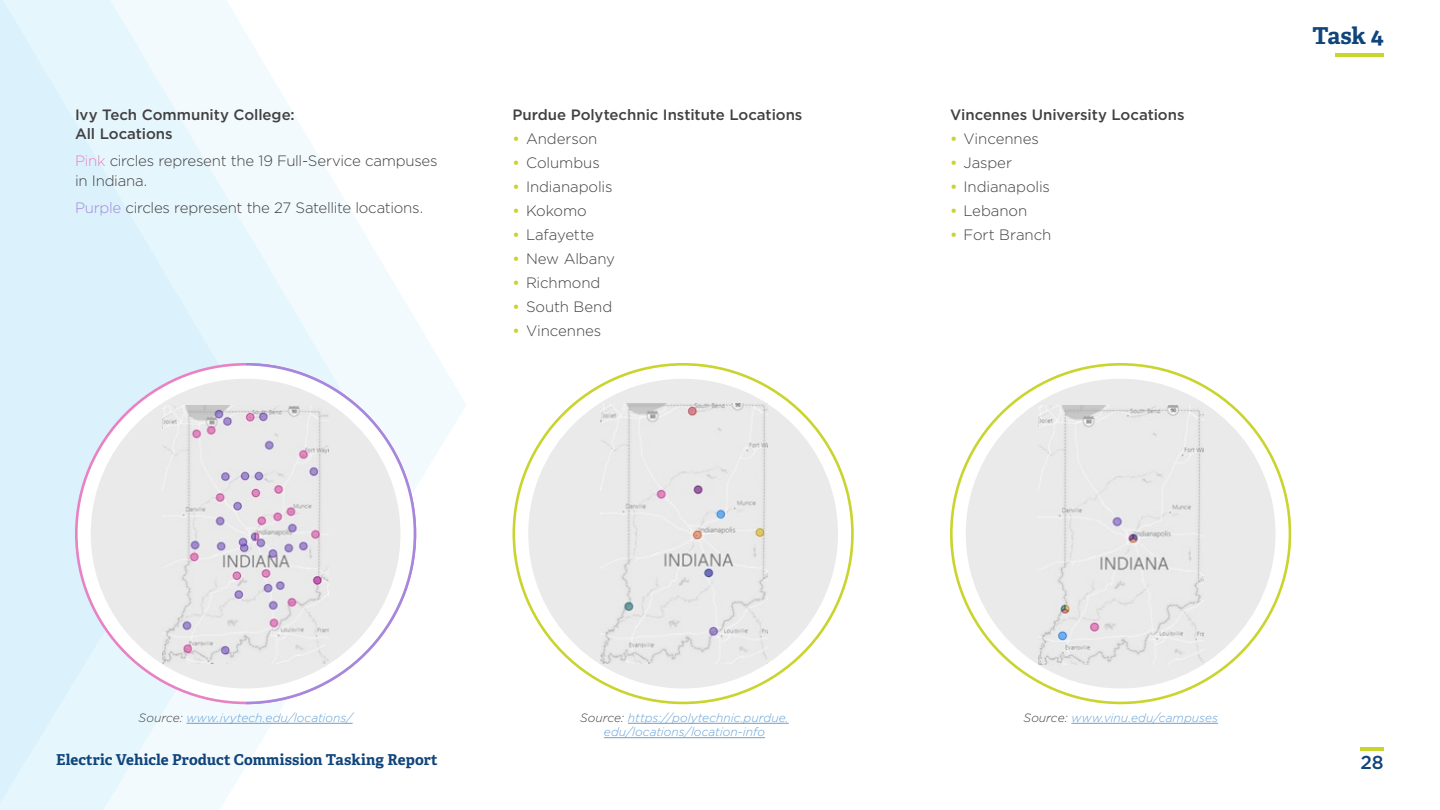
<style>
.page{position:relative;width:1440px;height:810px;background:#fff}
.page>*{position:absolute;margin:0;border:0;box-sizing:border-box;transform-origin:0 0}
.t1{font:700 23.25px "Adelle";color:#10457b}
.t2{font:500 18.75px "Gotham";color:#10457b}
.t3{font:300 15px/19.5px "Gotham";letter-spacing:-.01em;color:#414042}
.t4{font:500 15px/19.5px "Gotham";letter-spacing:-.005em;color:#414042}
.t5{font:700 15px "Adelle";letter-spacing:.005em;color:#10457b}
.t6{font:italic 300 12px/14.4px "Gotham";color:#65a1d6;text-align:center}
.s1{color:#e782c4}
.s2{color:#a588dc}
.s3{font-weight:500;color:#cad42e}
.s4{color:#414042}
</style>
<div class="page">
<svg style="left:350px;top:210px;width:116px;height:513px"></svg>
<svg style="left:243px;top:29px;width:107px;height:741px;fill:#f2fafe"></svg>
<svg style="left:0;top:0;width:243px;height:810px;fill:#dcf2fc"></svg>
<div style="left:528px;top:379px;width:310px;height:309px;background:#eaeaea;border-radius:50%"></div>
<div style="left:966px;top:379px;width:309px;height:309px;background:#eaeaea;border-radius:50%"></div>
<img style="left:601px;top:404px;width:167px;height:260px">
<img style="left:1038px;top:405px;width:165px;height:260px">
<hr style="left:1335px;top:53px;width:49px;height:3px;background:#cad42e">
<div style="left:76px;top:364px;width:339px;height:339px;background:#fff;border-radius:50%"></div>
<svg style="left:243px;top:362px;width:175px;height:344px"></svg>
<div style="left:91px;top:379px;width:309px;height:309px;background:#eaeaea;border-radius:50%"></div>
<img style="left:162px;top:405px;width:167px;height:259px">
<hr style="left:628px;top:723px;width:161px;height:1px;background:#65a1d6">
<hr style="left:604px;top:737px;width:161px;height:1px;background:#65a1d6">
<hr style="left:186px;top:723px;width:167px;height:1px;background:#65a1d6">
<hr style="left:1071px;top:723px;width:147px;height:1px;background:#65a1d6">
<hr style="left:1360px;top:748px;width:24px;height:3px;background:#cad42e">
<p class="t4" style="left:75px;top:105px;width:221px">Ivy Tech Community College:<br>All Locations</p>
<p class="t3" style="left:75px;top:151px;width:364px"><span class="s1">Pink</span> circles represent the 19 Full-Service campuses in Indiana.</p>
<p class="t3" style="left:75px;top:198px;width:350px"><span class="s2">Purple</span> circles represent the 27 Satellite locations.</p>
<p class="t4" style="left:512px;top:105px;width:292px">Purdue Polytechnic Institute Locations</p>
<p class="t3" style="left:512px;top:129px;width:86px"><span class="s3">•</span> Anderson</p>
<p class="t3" style="left:512px;top:153px;width:89px"><span class="s3">•</span> Columbus</p>
<p class="t3" style="left:512px;top:177px;width:102px"><span class="s3">•</span> Indianapolis</p>
<p class="t3" style="left:512px;top:201px;width:76px"><span class="s3">•</span> Kokomo</p>
<p class="t3" style="left:512px;top:225px;width:83px"><span class="s3">•</span> Lafayette</p>
<p class="t3" style="left:512px;top:249px;width:104px"><span class="s3">•</span> New Albany</p>
<p class="t3" style="left:512px;top:273px;width:90px"><span class="s3">•</span> Richmond</p>
<p class="t3" style="left:512px;top:297px;width:101px"><span class="s3">•</span> South Bend</p>
<p class="t3" style="left:512px;top:321px;width:90px"><span class="s3">•</span> Vincennes</p>
<p class="t4" style="left:950px;top:105px;width:236px">Vincennes University Locations</p>
<p class="t3" style="left:950px;top:129px;width:90px"><span class="s3">•</span> Vincennes</p>
<p class="t3" style="left:950px;top:153px;width:64px"><span class="s3">•</span> Jasper</p>
<p class="t3" style="left:950px;top:177px;width:102px"><span class="s3">•</span> Indianapolis</p>
<p class="t3" style="left:950px;top:201px;width:79px"><span class="s3">•</span> Lebanon</p>
<p class="t3" style="left:950px;top:225px;width:103px"><span class="s3">•</span> Fort Branch</p>
<h1 class="t1" style="left:1313px;top:21px;width:73px">Task 4</h1>
<p class="t6" style="left:139px;top:710px;width:215px"><span class="s4">Source:</span> www.ivytech.edu/locations/</p>
<p class="t6" style="left:1024px;top:710px;width:196px"><span class="s4">Source:</span> www.vinu.edu/campuses</p>
<p class="t5" style="left:56px;top:750px;width:383px">Electric Vehicle Product Commission Tasking Report</p>
<p class="t2" style="left:1360px;top:750px;width:25px">28</p>
<p class="t6" style="left:580px;top:710px;width:210px"><span class="s4">Source:</span> https://polytechnic.purdue. edu/locations/location-info</p>
</div>
